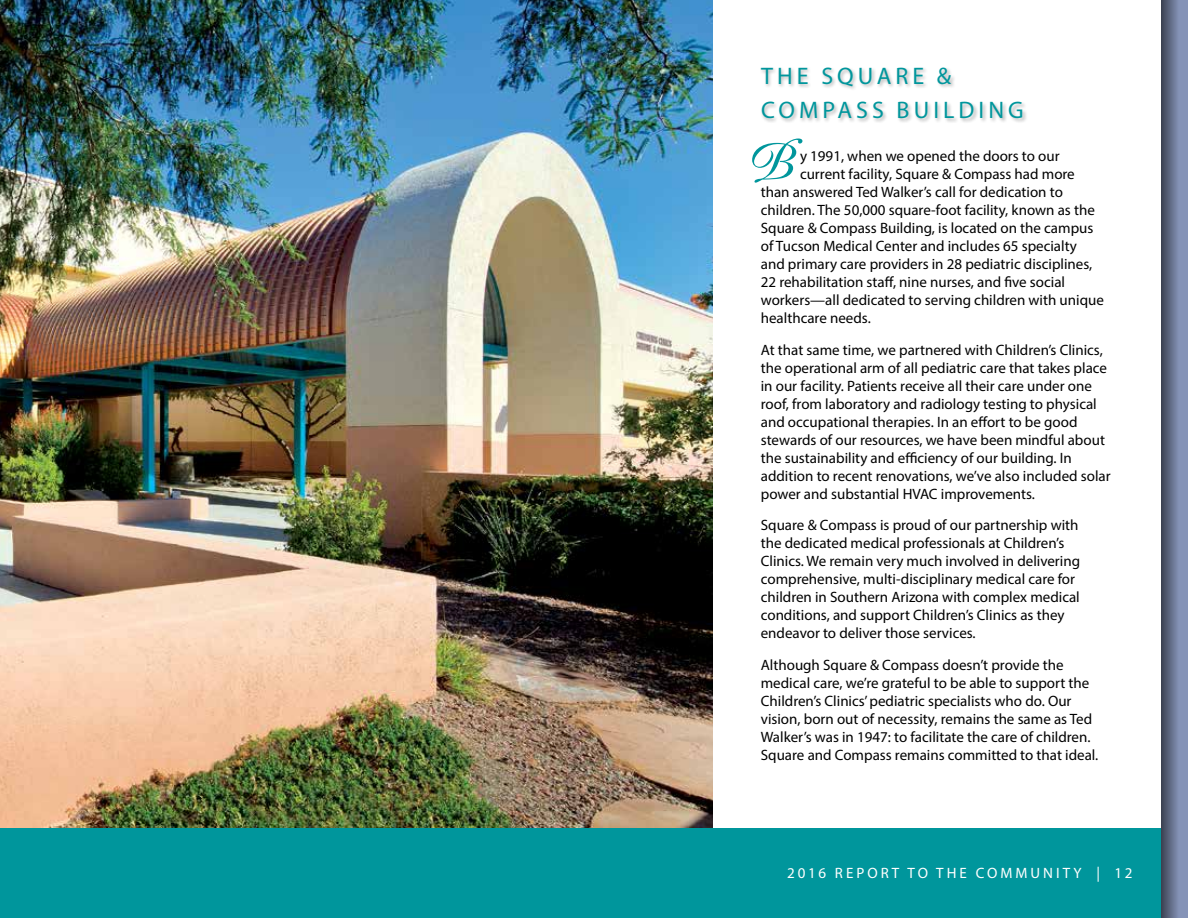
<style>
.page{position:relative;width:1188px;height:918px;background:#fff}
.page>*{position:absolute;margin:0;border:0;box-sizing:border-box;transform-origin:0 0}
.t1{font:54px "Poppl Exquisit";color:#00969c}
.t2{font:24px/34.5px "Myriad Pro";letter-spacing:.17em;color:#00969c}
.t3{font:15px/18px "Myriad Pro";color:#000}
.t4{font:15px "Myriad Pro";letter-spacing:.2em;color:#fff}
</style>
<div class="page">
<img style="left:0;top:0;width:713px;height:828px">
<div style="left:0;top:828px;width:1161px;height:90px;background:#00969c"></div>
<div style="left:1161px;top:0;width:27px;height:918px;background:#8593b7"></div>
<svg style="left:1161px;top:0;width:16px;height:918px"></svg>
<div style="left:759px;top:67px;width:269px;height:57px;background:#000;opacity:.3"></div>
<h2 class="t2" style="left:761px;top:58px;width:264px">THE SQUARE &amp;<br>COMPASS BUILDING</h2>
<p class="t3" style="left:800px;top:147px;width:261px">y 1991, when we opened the doors to our</p>
<p class="t3" style="left:800px;top:165px;width:276px">current facility, Square &amp; Compass had more</p>
<p class="t3" style="left:761px;top:183px;width:304px">than answered Ted Walker’s call for dedication to</p>
<p class="t3" style="left:761px;top:201px;width:336px">children. The 50,000 square-foot facility, known as the</p>
<p class="t3" style="left:761px;top:219px;width:334px">Square &amp; Compass Building, is located on the campus</p>
<p class="t3" style="left:761px;top:237px;width:318px">of Tucson Medical Center and includes 65 specialty</p>
<p class="t3" style="left:761px;top:255px;width:333px">and primary care providers in 28 pediatric disciplines,</p>
<p class="t3" style="left:761px;top:273px;width:306px">22 rehabilitation staff, nine nurses, and five social</p>
<p class="t3" style="left:761px;top:291px;width:345px">workers—all dedicated to serving children with unique</p>
<p class="t3" style="left:761px;top:309px;width:111px">healthcare needs.</p>
<p class="t3" style="left:761px;top:340px;width:351px">At that same time, we partnered with Children’s Clinics, the operational arm of all pediatric care that takes place in our facility. Patients receive all their care under one roof, from laboratory and radiology testing to physical and occupational therapies. In an effort to be good stewards of our resources, we have been mindful about the sustainability and efficiency of our building. In addition to recent renovations, we’ve also included solar power and substantial HVAC improvements.</p>
<p class="t3" style="left:761px;top:516px;width:321px">Square &amp; Compass is proud of our partnership with the dedicated medical professionals at Children’s Clinics. We remain very much involved in delivering comprehensive, multi-disciplinary medical care for children in Southern Arizona with complex medical conditions, and support Children’s Clinics as they endeavor to deliver those services.</p>
<p class="t3" style="left:761px;top:655px;width:339px">Although Square &amp; Compass doesn’t provide the medical care, we’re grateful to be able to support the Children’s Clinics’ pediatric specialists who do. Our vision, born out of necessity, remains the same as Ted Walker’s was in 1947: to facilitate the care of children.<br>Square and Compass remains committed to that ideal.</p>
<h1 class="t1" style="left:746px;top:129px;width:48px">B</h1>
<p class="t4" style="left:787px;top:863px;width:347px">2016 REPORT TO THE COMMUNITY | 12</p>
</div>
